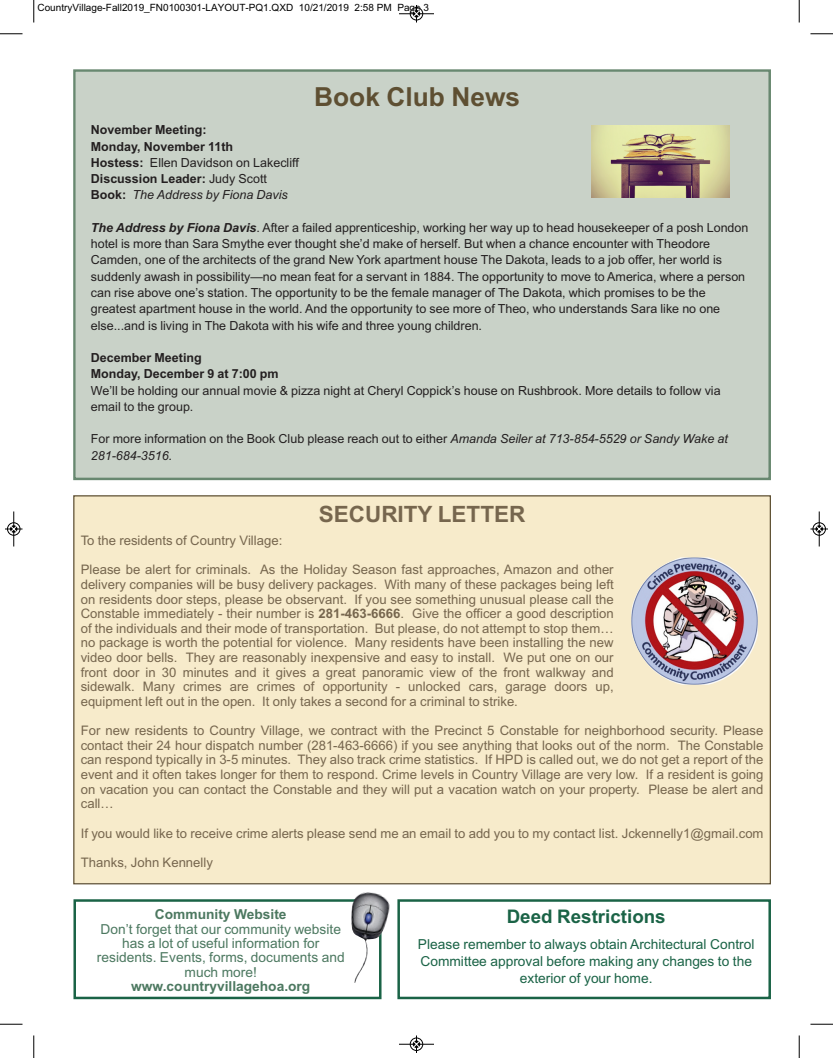
<style>
.page{position:relative;width:833px;height:1058px;background:#fff}
.page>*{position:absolute;margin:0;border:0;box-sizing:border-box;transform-origin:0 0}
.t1{font:700 26.25px "Arial";color:#5e4f32}
.t2{font:700 22.5px "Arial";color:#76664e}
.t3{font:700 18.75px "Arial";color:#1a6346}
.t4{font:13.75px/16.9px "Arial";color:#1a6346;text-align:center}
.t5{font:13.75px/14.4px "Arial";color:#4c7860;text-align:center}
.t6{font:700 13.75px "Arial";color:#4c7860}
.t7{font:13.12px/14.6px "Arial";color:#76664e;text-align:justify}
.t8{font:12.5px/16.2px "Arial";color:#231f20}
.t9{font:700 12.5px/16.2px "Arial";color:#231f20}
.t10{font:10px "Arial";color:#000}
.s1{font-weight:400}
.s2{font-weight:400;font-style:italic}
.s3{font-weight:700;font-style:italic}
.s4{font-style:italic}
.s5{font-weight:700}
</style>
<div class="page">
<div style="left:76px;top:72px;width:692px;height:405px;background:#c9d2c8"></div>
<div style="left:73px;top:69px;width:698px;height:411px;border:2px solid #688870"></div>
<div style="left:74px;top:496px;width:695px;height:387px;background:#f7ebcb"></div>
<img style="left:591px;top:125px;width:138px;height:72px">
<div style="left:397px;top:899px;width:374px;height:100px;border:2px solid #1a6346"></div>
<div style="left:73px;top:899px;width:308px;height:100px;border:2px solid #1a6346"></div>
<img style="left:350px;top:892px;width:40px;height:90px">
<img style="left:632px;top:557px;width:125px;height:127px;border-radius:49px">
<svg style="left:33px;top:0;width:2px;height:22px"></svg>
<svg style="left:0;top:33px;width:22px;height:2px"></svg>
<svg style="left:798px;top:0;width:2px;height:22px"></svg>
<svg style="left:810px;top:33px;width:22px;height:2px"></svg>
<svg style="left:33px;top:1035px;width:2px;height:23px"></svg>
<svg style="left:0;top:1023px;width:22px;height:2px"></svg>
<svg style="left:798px;top:1035px;width:2px;height:23px"></svg>
<svg style="left:810px;top:1023px;width:22px;height:2px"></svg>
<hr style="left:399px;top:14px;width:35px;height:1px;background:#000">
<div style="left:410px;top:7px;width:13px;height:13px;border:1px solid #000;border-radius:50%"></div>
<svg style="left:413px;top:5px;width:6px;height:17px"></svg>
<hr style="left:399px;top:1044px;width:35px;height:1px;background:#000">
<div style="left:410px;top:1037px;width:13px;height:13px;border:1px solid #000;border-radius:50%"></div>
<svg style="left:413px;top:1035px;width:6px;height:17px"></svg>
<hr style="left:14px;top:511px;width:1px;height:35px;background:#000">
<div style="left:7px;top:522px;width:13px;height:13px;border:1px solid #000;border-radius:50%"></div>
<svg style="left:5px;top:526px;width:17px;height:6px"></svg>
<hr style="left:819px;top:511px;width:1px;height:35px;background:#000">
<div style="left:812px;top:522px;width:13px;height:13px;border:1px solid #000;border-radius:50%"></div>
<svg style="left:810px;top:526px;width:18px;height:6px"></svg>
<p class="t10" style="left:38px;top:2px;width:393px">CountryVillage-Fall2019_FN0100301-LAYOUT-PQ1.QXD 10/21/2019 2:58 PM Page 3</p>
<h1 class="t1" style="left:314px;top:81px;width:207px">Book Club News</h1>
<p class="t9" style="left:91px;top:122px;width:209px">November Meeting:<br>Monday, November 11th<br>Hostess: <span class="s1">Ellen Davidson on Lakecliff<br></span>Discussion Leader: <span class="s1">Judy Scott<br></span>Book: <span class="s2">The Address by Fiona Davis</span></p>
<p class="t8" style="left:91px;top:219px;width:659px"><span class="s3">The Address by Fiona Davis</span>. After a failed apprenticeship, working her way up to head housekeeper of a posh London hotel is more than Sara Smythe ever thought she’d make of herself. But when a chance encounter with Theodore Camden, one of the architects of the grand New York apartment house The Dakota, leads to a job offer, her world is suddenly awash in possibility—no mean feat for a servant in 1884. The opportunity to move to America, where a person can rise above one’s station. The opportunity to be the female manager of The Dakota, which promises to be the greatest apartment house in the world. And the opportunity to see more of Theo, who understands Sara like no one else...and is living in The Dakota with his wife and three young children.</p>
<p class="t9" style="left:91px;top:349px;width:189px">December Meeting<br>Monday, December 9 at 7:00 pm</p>
<p class="t8" style="left:91px;top:382px;width:631px">We’ll be holding our annual movie &amp; pizza night at Cheryl Coppick’s house on Rushbrook. More details to follow via email to the group.</p>
<p class="t8" style="left:91px;top:431px;width:638px">For more information on the Book Club please reach out to either <span class="s4">Amanda Seiler at 713-854-5529 or Sandy Wake at<br>281-684-3516.</span></p>
<h2 class="t2" style="left:319px;top:500px;width:208px">SECURITY LETTER</h2>
<p class="t7" style="left:81px;top:533px;width:203px">To the residents of Country Village:</p>
<p class="t7" style="left:81px;top:562px;width:534px">Please be alert for criminals. As the Holiday Season fast approaches, Amazon and other delivery companies will be busy delivery packages. With many of these packages being left on residents door steps, please be observant. If you see something unusual please call the Constable immediately - their number is <span class="s5">281-463-6666</span>. Give the officer a good description of the individuals and their mode of transportation. But please, do not attempt to stop them… no package is worth the potential for violence. Many residents have been installing the new video door bells. They are reasonably inexpensive and easy to install. We put one on our front door in 30 minutes and it gives a great panoramic view of the front walkway and sidewalk. Many crimes are crimes of opportunity - unlocked cars, garage doors up, equipment left out in the open. It only takes a second for a criminal to strike.</p>
<p class="t7" style="left:81px;top:723px;width:684px">For new residents to Country Village, we contract with the Precinct 5 Constable for neighborhood security. Please contact their 24 hour dispatch number (281-463-6666) if you see anything that looks out of the norm. The Constable can respond typically in 3-5 minutes. They also track crime statistics. If HPD is called out, we do not get a report of the event and it often takes longer for them to respond. Crime levels in Country Village are very low. If a resident is going on vacation you can contact the Constable and they will put a vacation watch on your property. Please be alert and call…</p>
<p class="t7" style="left:81px;top:825px;width:684px">If you would like to receive crime alerts please send me an email to add you to my contact list. Jckennelly1@gmail.com</p>
<p class="t7" style="left:81px;top:855px;width:134px">Thanks, John Kennelly</p>
<p class="t6" style="left:155px;top:906px;width:133px">Community Website</p>
<p class="t5" style="left:97px;top:921px;width:249px">Don’t forget that our community website has a lot of useful information for residents. Events, forms, documents and much more!</p>
<p class="t6" style="left:131px;top:978px;width:181px">www.countryvillagehoa.org</p>
<h3 class="t3" style="left:506px;top:905px;width:160px">Deed Restrictions</h3>
<p class="t4" style="left:418px;top:936px;width:338px">Please remember to always obtain Architectural Control<br>Committee approval before making any changes to the exterior of your home.</p>
</div>
